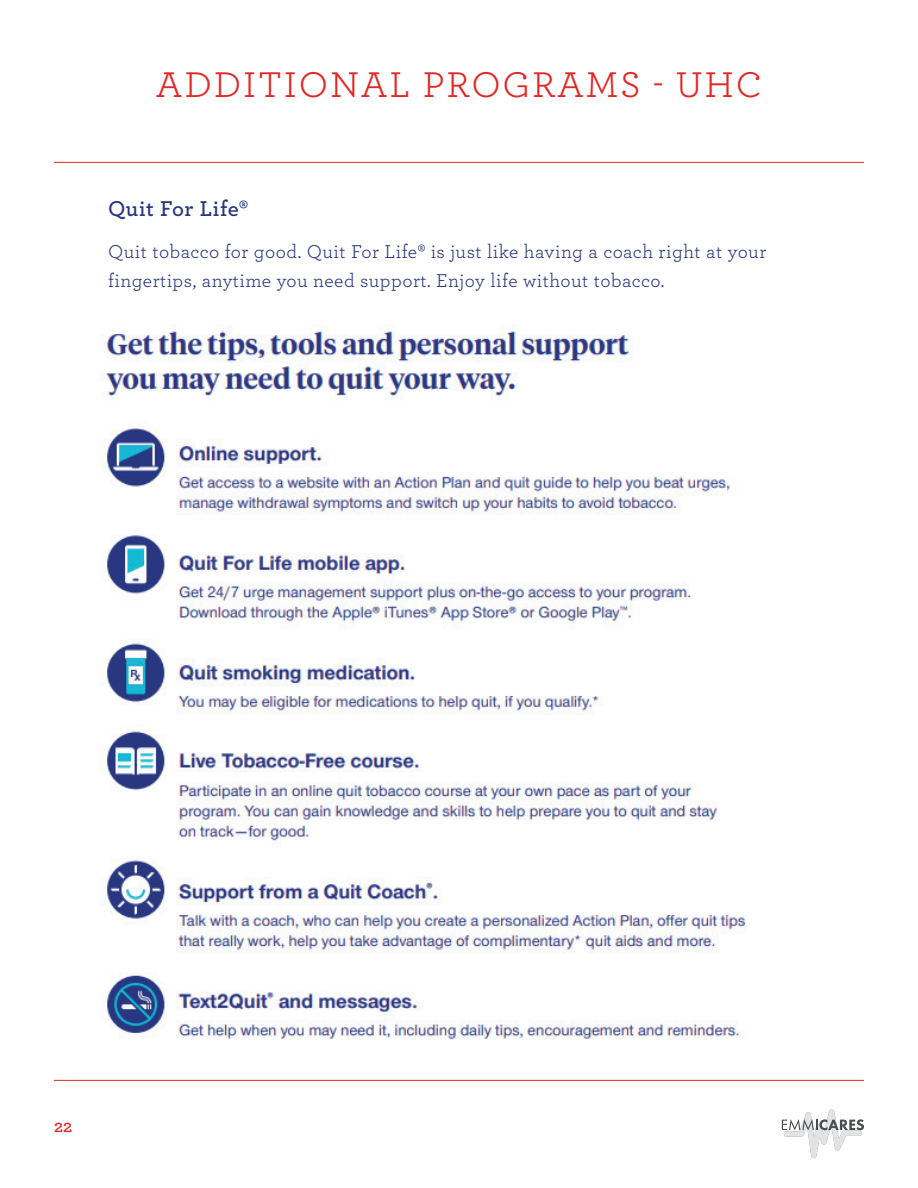
<style>
.page{position:relative;width:918px;height:1188px;background:#fff}
.page>*{position:absolute;margin:0;border:0;box-sizing:border-box;transform-origin:0 0}
.t1{font:37.5px "Archer";letter-spacing:.05em;color:#e22725}
.t2{font:600 22.5px "Archer";letter-spacing:.025em;color:#27367d}
.t3{font:19.5px/28.5px "Archer";letter-spacing:.025em;color:#27367d}
.t4{font:600 18px "Archer";color:#e22725}
</style>
<div class="page">
<hr style="left:54px;top:162px;width:810px;height:1px;background:#e22725">
<hr style="left:54px;top:1080px;width:810px;height:1px;background:#e22725">
<img style="left:784px;top:1109px;width:78px;height:50px">
<svg style="left:782px;top:1119px;width:82px;height:11px"></svg>
<img style="left:102px;top:325px;width:644px;height:714px">
<h1 class="t1" style="left:156px;top:58px;width:608px">ADDITIONAL PROGRAMS - UHC</h1>
<p class="t2" style="left:108px;top:192px;width:142px">Quit For Life®</p>
<p class="t3" style="left:108px;top:237px;width:660px">Quit tobacco for good. Quit For Life® is just like having a coach right at your fingertips, anytime you need support. Enjoy life without tobacco.</p>
<p class="t4" style="left:54px;top:1113px;width:20px">22</p>
</div>
